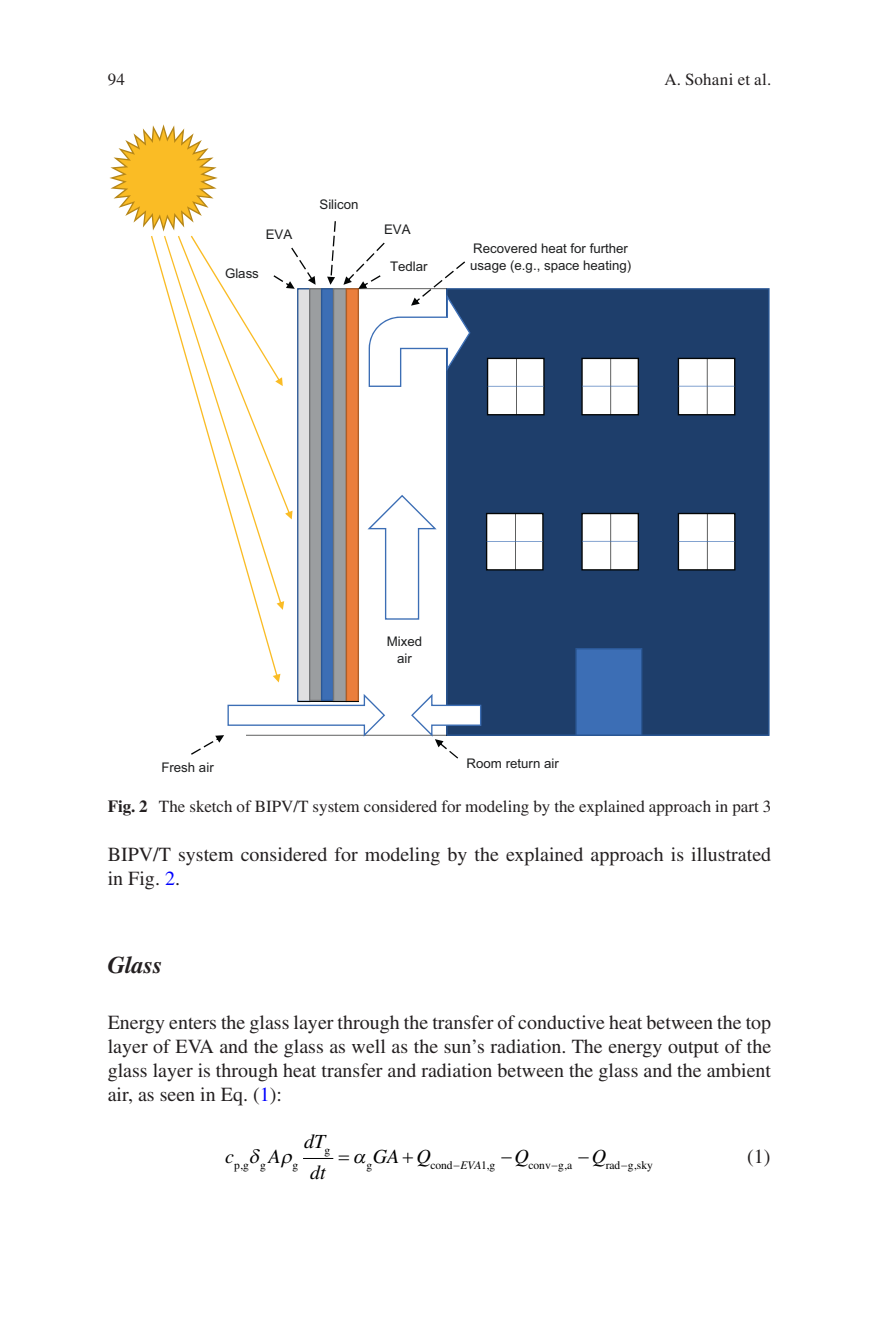
<style>
.page{position:relative;width:879px;height:1333px;background:#fff}
.page>*{position:absolute;margin:0;border:0;box-sizing:border-box;transform-origin:0 0}
._2_hd{font:italic 700 24px "Times LT Std";color:#231f20}
.Text_flush{font:20px/24px "Times LT Std";color:#231f20}
.t1{font:20px/30.8px "Times LT Std Italic 2";color:#000}
.Equ{font:20px "Times LT Std";color:#231f20}
.t2{font:17px "Times LT Std";color:#231f20}
.t3{font:13.2px/16.4px "Arial";color:#1d1e1f;text-align:center}
.t4{font:11.6px "Times LT Std Roman 2";letter-spacing:-.005em;color:#000}
.t5{font:11.6px "Times LT Std Italic 2";color:#000}
.s1{font-weight:700}
.s2{color:#00f}
.s3{font-family:"Times LT Std Roman 2"}
</style>
<div class="page">
<div style="left:544px;top:288px;width:225px;height:447px;background:#1e3e6b"></div>
<svg style="left:575px;top:648px;width:67px;height:87px;background:#3a6cb2"></svg>
<svg style="left:581px;top:513px;width:58px;height:57px"></svg>
<svg style="left:678px;top:513px;width:57px;height:57px"></svg>
<svg style="left:581px;top:358px;width:58px;height:57px"></svg>
<svg style="left:678px;top:358px;width:57px;height:57px"></svg>
<svg style="left:109px;top:124px;width:435px;height:634px"></svg>
<hr style="left:303px;top:1157px;width:30px;height:1px;background:#000">
<p class="t2" style="left:108px;top:70px;width:19px">94</p>
<p class="t2" style="left:664px;top:70px;width:108px">A. Sohani et al.</p>
<p class="t3" style="left:319px;top:196px;width:41px">Silicon</p>
<p class="t3" style="left:266px;top:226px;width:28px">EVA</p>
<p class="t3" style="left:384px;top:221px;width:28px">EVA</p>
<p class="t3" style="left:225px;top:265px;width:35px">Glass</p>
<p class="t3" style="left:390px;top:258px;width:39px">Tedlar</p>
<p class="t3" style="left:470px;top:240px;width:162px;text-align:left">Recovered heat for further usage (e.g., space heating)</p>
<p class="t3" style="left:387px;top:633px;width:37px">Mixed air</p>
<p class="t3" style="left:161px;top:758px;width:54px">Fresh air</p>
<p class="t3" style="left:466px;top:755px;width:94px">Room return air</p>
<p class="t2" style="left:108px;top:796px;width:665px"><span class="s1">Fig. 2</span> The sketch of BIPV/T system considered for modeling by the explained approach in part 3</p>
<p class="Text_flush" style="left:108px;top:842px;width:665px">BIPV/T system considered for modeling by the explained approach is illustrated in Fig. <span class="s2">2</span>.</p>
<h3 class="_2_hd" style="left:108px;top:951px;width:56px">Glass</h3>
<p class="Text_flush" style="left:108px;top:1010px;width:665px;text-align:justify">Energy enters the glass layer through the transfer of conductive heat between the top layer of EVA and the glass as well as the sun’s radiation. The energy output of the glass layer is through heat transfer and radiation between the glass and the ambient air, as seen in Eq. (<span class="s2">1</span>):</p>
<p class="t1" style="left:304px;top:1125px;width:23px">dT dt</p>
<p class="t4" style="left:324px;top:1143px;width:7px">g</p>
<p class="t4" style="left:481px;top:1158px;width:7px">1</p>
<p class="Equ" style="left:747px;top:1145px;width:25px">(1)</p>
<p class="t1" style="left:225px;top:1141px;width:10px">c</p>
<p class="t1" style="left:268px;top:1141px;width:14px">A</p>
<p class="t1" style="left:373px;top:1141px;width:60px">GA Q</p>
<p class="t1" style="left:514px;top:1141px;width:16px">Q</p>
<p class="t5" style="left:460px;top:1158px;width:36px">EVA <span class="s3">,g</span></p>
<p class="t1" style="left:592px;top:1141px;width:16px">Q</p>
<p class="t4" style="left:240px;top:1158px;width:4px">,</p>
<p class="t4" style="left:366px;top:1158px;width:7px">g</p>
<p class="t4" style="left:430px;top:1158px;width:24px">cond</p>
<p class="t4" style="left:528px;top:1158px;width:45px">conv g a,</p>
<p class="t4" style="left:634px;top:1158px;width:4px">,</p>
<p class="t4" style="left:606px;top:1158px;width:49px">rad g sky</p>
<p class="t4" style="left:234px;top:1158px;width:33px">pg g</p>
<p class="t4" style="left:292px;top:1158px;width:7px">g</p>
</div>
